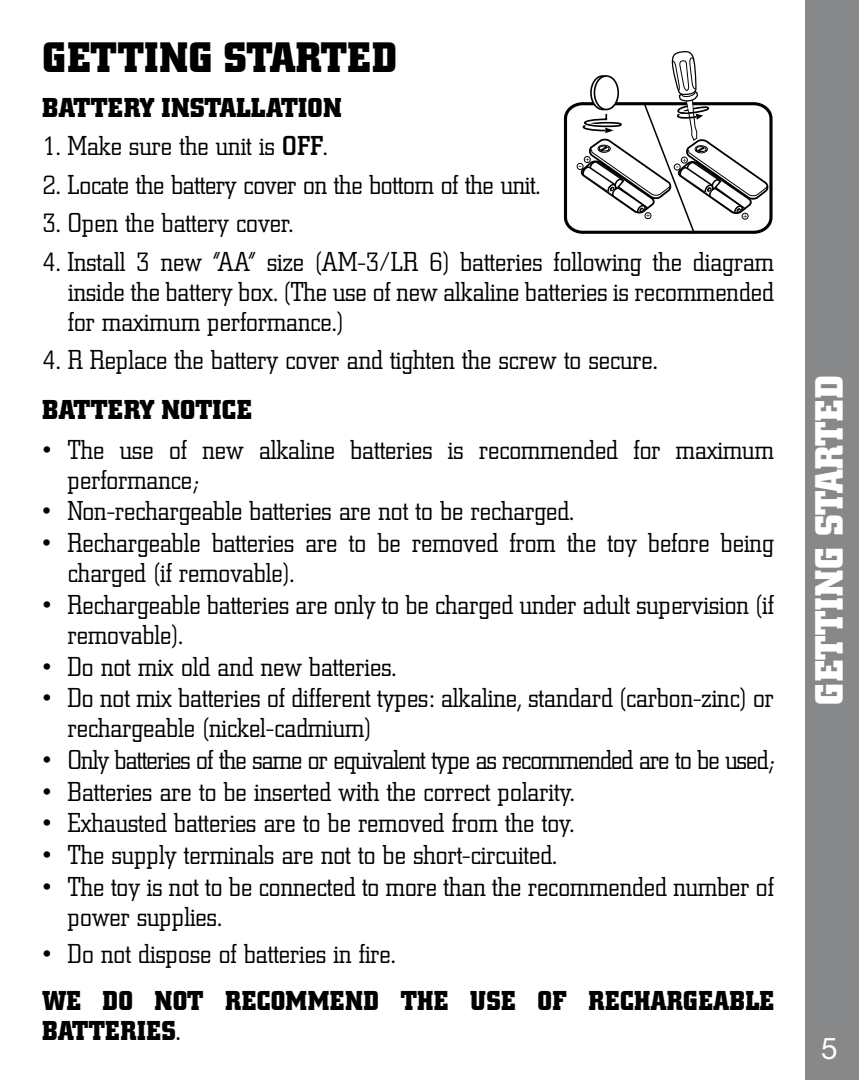
<style>
.page{position:relative;width:859px;height:1080px;background:#fff}
.page>*{position:absolute;margin:0;border:0;box-sizing:border-box;transform-origin:0 0}
.t1{font:700 42px "City";letter-spacing:.02em;color:#000}
.t2{font:700 39px "City";letter-spacing:.02em;color:#fff}
.t3{font:30px "Helvetica Neue 55 Roman";color:#fff}
.t4{font:300 27px/30px "City";color:#000}
.t5{font:300 27px "City";letter-spacing:-.03em;color:#000}
.t6{font:700 27px/30px "City";letter-spacing:.02em;color:#000;scale:.96 1}
.t7{font:700 27px "City";letter-spacing:.02em;color:#000}
.s1{font-weight:500}
</style>
<div class="page">
<div style="left:806px;top:0;width:53px;height:1080px;background:#87888a"></div>
<svg style="left:564px;top:51px;width:208px;height:183px"></svg>
<h1 class="t1" style="left:42px;top:34px;width:356px">GETTING STARTED</h1>
<p class="t7" style="left:42px;top:92px;width:300px">BATTERY INSTALLATION</p>
<p class="t4" style="left:42px;top:131px;width:287px">1. Make sure the unit is <span class="s1">OFF</span>.</p>
<p class="t4" style="left:42px;top:170px;width:500px">2. Locate the battery cover on the bottom of the unit.</p>
<p class="t4" style="left:42px;top:208px;width:253px">3. Open the battery cover.</p>
<p class="t4" style="left:68px;top:247px;width:707px;text-align:justify;text-indent:-25px">4. Install 3 new “AA” size (AM-3/LR 6) batteries following the diagram inside the battery box. (The use of new alkaline batteries is recommended for maximum performance.)</p>
<p class="t4" style="left:42px;top:345px;width:617px">4. R Replace the battery cover and tighten the screw to secure.</p>
<p class="t7" style="left:42px;top:394px;width:211px">BATTERY NOTICE</p>
<p class="t4" style="left:68px;top:435px;width:707px;text-indent:-25px">• The use of new alkaline batteries is recommended for maximum performance;</p>
<p class="t4" style="left:42px;top:497px;width:533px">• Non-rechargeable batteries are not to be recharged.</p>
<p class="t4" style="left:68px;top:528px;width:707px;text-indent:-26px">• Rechargeable batteries are to be removed from the toy before being charged (if removable).</p>
<p class="t4" style="left:68px;top:590px;width:707px;text-indent:-26px">• Rechargeable batteries are only to be charged under adult supervision (if removable).</p>
<p class="t4" style="left:42px;top:652px;width:356px">• Do not mix old and new batteries.</p>
<p class="t4" style="left:68px;top:684px;width:707px;text-indent:-25px">• Do not mix batteries of different types: alkaline, standard (carbon-zinc) or rechargeable (nickel-cadmium)</p>
<p class="t5" style="left:42px;top:745px;width:733px">• Only batteries of the same or equivalent type as recommended are to be used;</p>
<p class="t4" style="left:42px;top:777px;width:534px">• Batteries are to be inserted with the correct polarity.</p>
<p class="t4" style="left:42px;top:809px;width:533px">• Exhausted batteries are to be removed from the toy.</p>
<p class="t4" style="left:42px;top:840px;width:516px">• The supply terminals are not to be short-circuited.</p>
<p class="t4" style="left:68px;top:872px;width:707px;text-indent:-25px">• The toy is not to be connected to more than the recommended number of power supplies.</p>
<p class="t4" style="left:42px;top:940px;width:355px">• Do not dispose of batteries in fire.</p>
<p class="t6" style="left:42px;top:987px;width:763px">WE DO NOT RECOMMEND THE USE OF RECHARGEABLE<br>BATTERIES<span class="s1">.</span></p>
<h2 class="t2" style="left:807px;top:705px;width:331px;rotate:-90deg">GETTING STARTED</h2>
<p class="t3" style="left:821px;top:1030px;width:18px">5</p>
</div>
